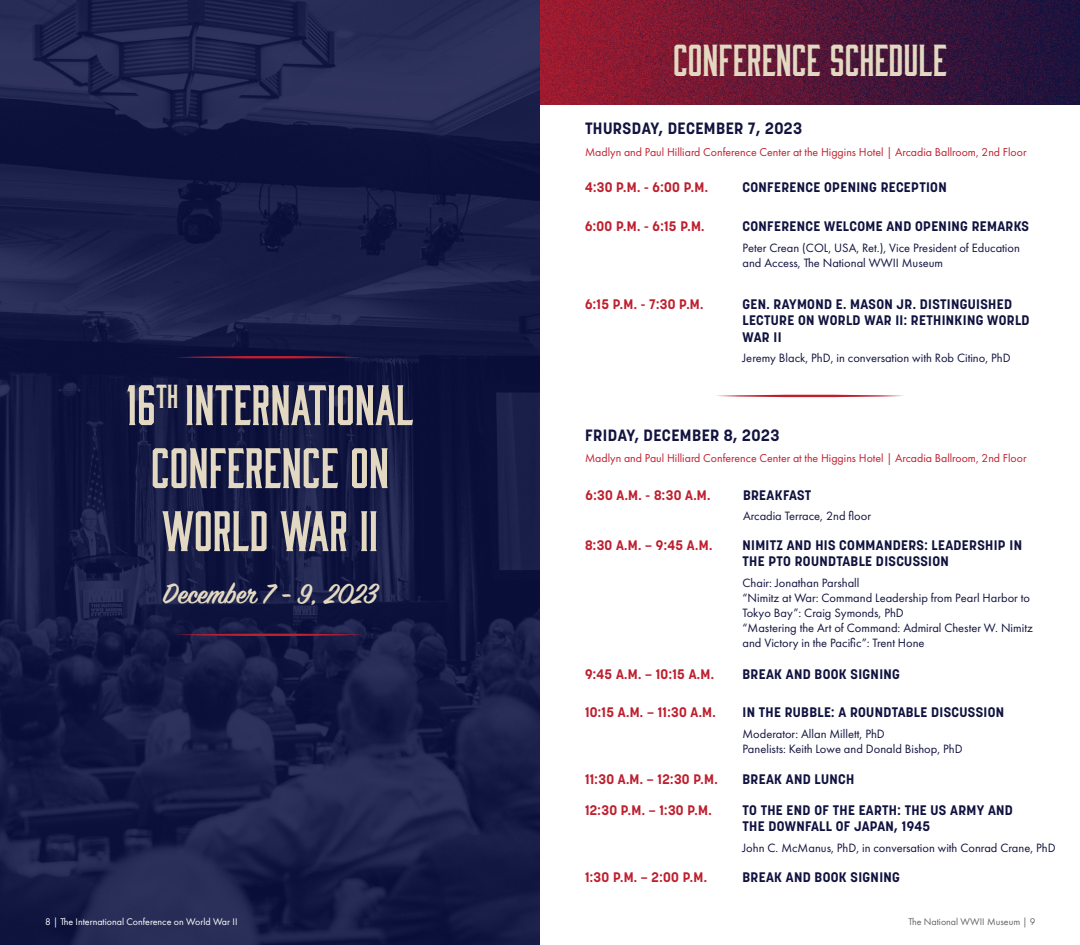
<style>
.page{position:relative;width:1080px;height:945px;background:#fff}
.page>*{position:absolute;margin:0;border:0;box-sizing:border-box;transform-origin:0 0}
.t1{font:52.5px "Bourbon";color:#e3d9c2}
.t2{font:41.25px "Bourbon";color:#e3d9c2}
.t3{font:600 31.25px "Sign Painter House Script";color:#e3d9c2}
.t4{font:700 16.25px "Korolev";letter-spacing:.025em;color:#12133f}
.t5{font:700 13.75px/16.5px "Korolev";letter-spacing:.025em;color:#10123f}
.t6{font:700 13.75px "Korolev";letter-spacing:.025em;color:#be1f2e}
.t7{font:12.5px/15px "Futura PT";color:#12133f}
.t8{font:11.88px "Futura PT";color:#bf1f2e}
.t9{font:10px "Futura PT";color:#fff}
.t10{font:10px "Futura PT";color:#626465}
</style>
<div class="page">
<img style="left:0;top:0;width:540px;height:945px">
<svg style="left:176px;top:356px;width:188px;height:3px"></svg>
<svg style="left:176px;top:633px;width:188px;height:3px"></svg>
<img style="left:540px;top:0;width:540px;height:104px">
<svg style="left:716px;top:394px;width:187px;height:4px"></svg>
<p class="t1" style="left:126px;top:373px;width:289px">16<sup>TH</sup> INTERNATIONAL</p>
<p class="t1" style="left:151px;top:436px;width:240px">CONFERENCE ON</p>
<p class="t1" style="left:162px;top:499px;width:218px">WORLD WAR II</p>
<p class="t3" style="left:163px;top:575px;width:216px">December 7 - 9, 2023</p>
<p class="t9" style="left:45px;top:915px;width:194px">8 | The International Conference on World War II</p>
<p class="t2" style="left:673px;top:35px;width:275px">CONFERENCE SCHEDULE</p>
<p class="t4" style="left:585px;top:118px;width:219px">THURSDAY, DECEMBER 7, 2023</p>
<p class="t8" style="left:585px;top:145px;width:443px">Madlyn and Paul Hilliard Conference Center at the Higgins Hotel | Arcadia Ballroom, 2nd Floor</p>
<p class="t6" style="left:585px;top:179px;width:125px">4:30 P.M. - 6:00 P.M.</p>
<p class="t6" style="left:585px;top:218px;width:121px">6:00 P.M. - 6:15 P.M.</p>
<p class="t6" style="left:585px;top:295px;width:120px">6:15 P.M. - 7:30 P.M.</p>
<p class="t5" style="left:742px;top:179px;width:206px">CONFERENCE OPENING RECEPTION</p>
<p class="t5" style="left:742px;top:218px;width:288px">CONFERENCE WELCOME AND OPENING REMARKS</p>
<p class="t7" style="left:742px;top:240px;width:279px">Peter Crean (COL, USA, Ret.), Vice President of Education and Access, The National WWII Museum</p>
<p class="t5" style="left:742px;top:296px;width:289px">GEN. RAYMOND E. MASON JR. DISTINGUISHED<br>LECTURE ON WORLD WAR II: RETHINKING WORLD<br>WAR II</p>
<p class="t7" style="left:742px;top:350px;width:270px">Jeremy Black, PhD, in conversation with Rob Citino, PhD</p>
<p class="t4" style="left:585px;top:425px;width:196px">FRIDAY, DECEMBER 8, 2023</p>
<p class="t8" style="left:585px;top:451px;width:443px">Madlyn and Paul Hilliard Conference Center at the Higgins Hotel | Arcadia Ballroom, 2nd Floor</p>
<p class="t6" style="left:586px;top:486px;width:127px">6:30 A.M. - 8:30 A.M.</p>
<p class="t6" style="left:585px;top:536px;width:129px">8:30 A.M. – 9:45 A.M.</p>
<p class="t5" style="left:743px;top:487px;width:70px">BREAKFAST</p>
<p class="t7" style="left:743px;top:509px;width:130px">Arcadia Terrace, 2nd floor</p>
<p class="t5" style="left:742px;top:536px;width:281px">NIMITZ AND HIS COMMANDERS: LEADERSHIP IN<br>THE PTO ROUNDTABLE DISCUSSION</p>
<p class="t7" style="left:742px;top:575px;width:118px">Chair: Jonathan Parshall</p>
<p class="t7" style="left:742px;top:590px;width:289px">“Nimitz at War: Command Leadership from Pearl Harbor to<br>Tokyo Bay”: Craig Symonds, PhD</p>
<p class="t7" style="left:742px;top:620px;width:292px">“Mastering the Art of Command: Admiral Chester W. Nimitz and Victory in the Pacific”: Trent Hone</p>
<p class="t6" style="left:585px;top:665px;width:131px">9:45 A.M. – 10:15 A.M.</p>
<p class="t5" style="left:742px;top:666px;width:159px">BREAK AND BOOK SIGNING</p>
<p class="t6" style="left:585px;top:704px;width:132px">10:15 A.M. – 11:30 A.M.</p>
<p class="t5" style="left:742px;top:704px;width:263px">IN THE RUBBLE: A ROUNDTABLE DISCUSSION</p>
<p class="t7" style="left:742px;top:726px;width:144px">Moderator: Allan Millett, PhD</p>
<p class="t7" style="left:742px;top:741px;width:222px">Panelists: Keith Lowe and Donald Bishop, PhD</p>
<p class="t6" style="left:585px;top:770px;width:134px">11:30 A.M. – 12:30 P.M.</p>
<p class="t5" style="left:742px;top:771px;width:113px">BREAK AND LUNCH</p>
<p class="t6" style="left:585px;top:801px;width:128px">12:30 P.M. – 1:30 P.M.</p>
<p class="t5" style="left:742px;top:802px;width:272px">TO THE END OF THE EARTH: THE US ARMY AND<br>THE DOWNFALL OF JAPAN, 1945</p>
<p class="t7" style="left:742px;top:840px;width:315px">John C. McManus, PhD, in conversation with Conrad Crane, PhD</p>
<p class="t6" style="left:585px;top:868px;width:124px">1:30 P.M. – 2:00 P.M.</p>
<p class="t5" style="left:742px;top:868px;width:159px">BREAK AND BOOK SIGNING</p>
<p class="t10" style="left:909px;top:916px;width:128px">The National WWII Museum | 9</p>
</div>
